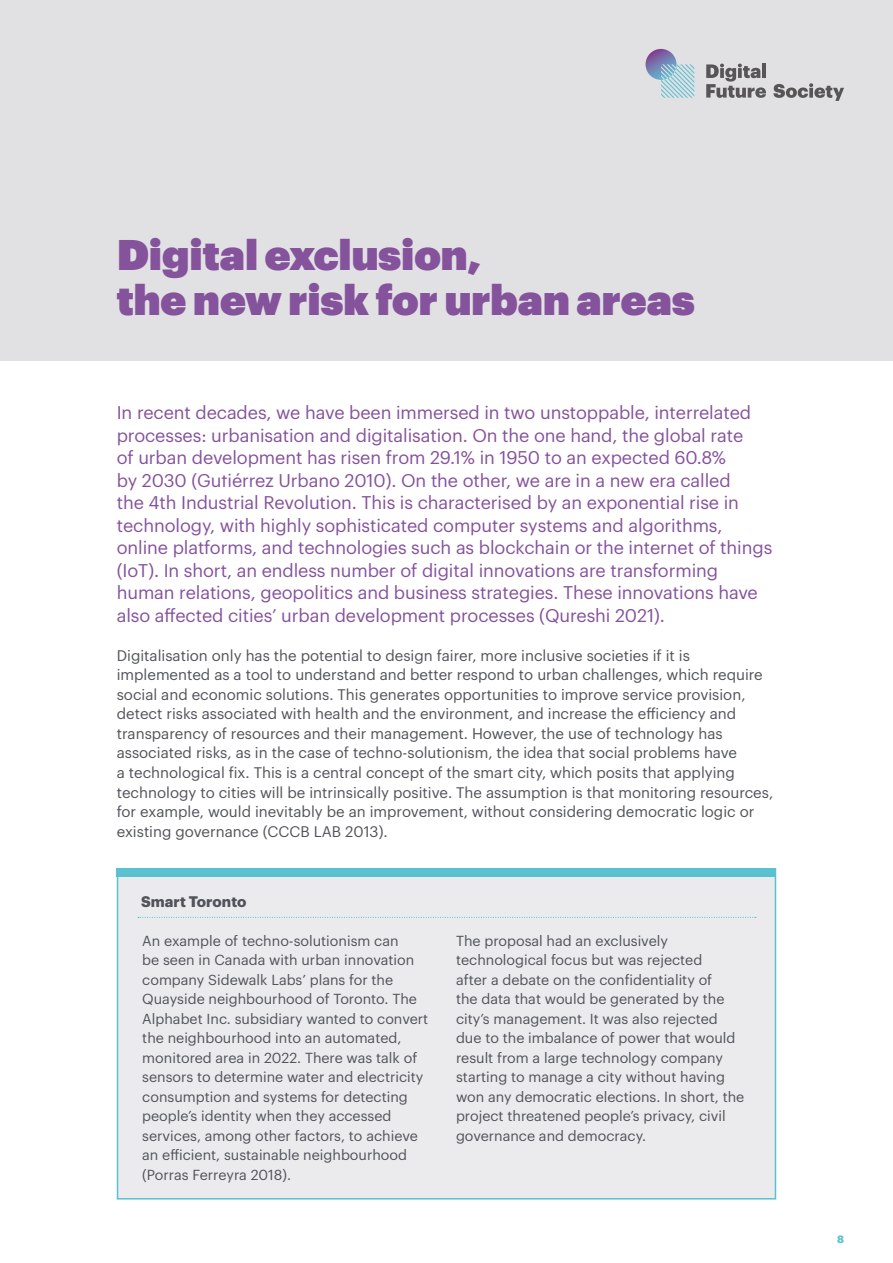
<style>
.page{position:relative;width:893px;height:1263px;background:#fff}
.page>*{position:absolute;margin:0;border:0;box-sizing:border-box;transform-origin:0 0}
.t1{font:42px "Graphik Super";color:#85529c}
.intro_abordaje{font:18px/22.5px "Graphik";letter-spacing:-.005em;color:#85529c}
.t2{font:15px/19.5px "Graphik";color:#50535a}
.texto{font:700 15px "Graphik";color:#50535a}
.t3{font:14.25px/19.5px "Graphik";color:#50535a}
.t4{font:700 10.5px "Graphik";color:#5ac1d0}
</style>
<div class="page">
<div style="left:117px;top:868px;width:659px;height:331px;background:#ebebed;border:2px solid #5ac1d0"></div>
<div style="left:117px;top:868px;width:659px;height:8px;background:#5ac1d0"></div>
<svg style="left:138px;top:917px;width:618px;height:1px"></svg>
<div style="left:0;top:0;width:893px;height:361px;background:#e1e1e4"></div>
<svg style="left:706px;top:64px;width:60px;height:34px"></svg>
<svg style="left:773px;top:83px;width:71px;height:18px"></svg>
<svg style="left:645px;top:49px;width:49px;height:49px"></svg>
<p class="t1" style="left:117px;top:221px;width:366px">Digital exclusion,</p>
<p class="t1" style="left:117px;top:266px;width:579px">the new risk for urban areas</p>
<p class="intro_abordaje" style="left:117px;top:400px;width:657px">In recent decades, we have been immersed in two unstoppable, interrelated processes: urbanisation and digitalisation. On the one hand, the global rate<br>of urban development has risen from 29.1% in 1950 to an expected 60.8%<br>by 2030 (Gutiérrez Urbano 2010). On the other, we are in a new era called<br>the 4th Industrial Revolution. This is characterised by an exponential rise in technology, with highly sophisticated computer systems and algorithms, online platforms, and technologies such as blockchain or the internet of things (IoT). In short, an endless number of digital innovations are transforming human relations, geopolitics and business strategies. These innovations have also affected cities’ urban development processes (Qureshi 2021).</p>
<p class="t2" style="left:117px;top:644px;width:658px">Digitalisation only has the potential to design fairer, more inclusive societies if it is implemented as a tool to understand and better respond to urban challenges, which require social and economic solutions. This generates opportunities to improve service provision, detect risks associated with health and the environment, and increase the efficiency and transparency of resources and their management. However, the use of technology has associated risks, as in the case of techno-solutionism, the idea that social problems have<br>a technological fix. This is a central concept of the smart city, which posits that applying technology to cities will be intrinsically positive. The assumption is that monitoring resources, for example, would inevitably be an improvement, without considering democratic logic or existing governance (CCCB LAB 2013).</p>
<p class="texto" style="left:141px;top:890px;width:107px">Smart Toronto</p>
<p class="t3" style="left:142px;top:929px;width:288px">An example of techno-solutionism can<br>be seen in Canada with urban innovation company Sidewalk Labs’ plans for the Quayside neighbourhood of Toronto. The Alphabet Inc. subsidiary wanted to convert the neighbourhood into an automated, monitored area in 2022. There was talk of sensors to determine water and electricity consumption and systems for detecting people’s identity when they accessed services, among other factors, to achieve an efficient, sustainable neighbourhood (Porras Ferreyra 2018).</p>
<p class="t3" style="left:456px;top:929px;width:290px">The proposal had an exclusively technological focus but was rejected<br>after a debate on the confidentiality of<br>the data that would be generated by the city’s management. It was also rejected due to the imbalance of power that would result from a large technology company starting to manage a city without having won any democratic elections. In short, the project threatened people’s privacy, civil governance and democracy.</p>
<p class="t4" style="left:837px;top:1231px;width:8px">8</p>
</div>
